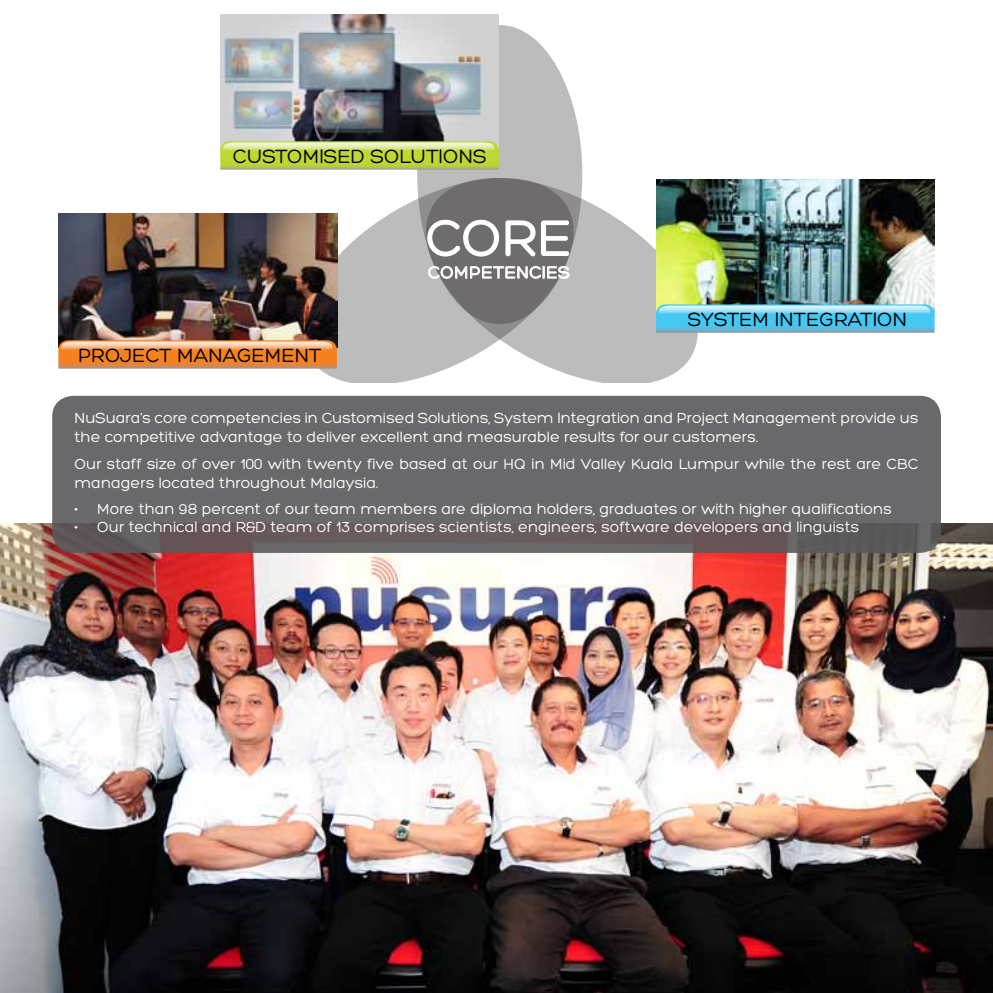
<style>
.page{position:relative;width:993px;height:993px;background:#fff}
.page>*{position:absolute;margin:0;border:0;box-sizing:border-box;transform-origin:0 0}
.t1{font:53.9px "Hero";color:#fff}
.t2{font:20.82px "Hero";color:#000}
.t3{font:18.03px "Hero";letter-spacing:.025em;color:#fff}
.t4{font:15.75px/18.9px "Hero";color:#fff}
</style>
<div class="page">
<hr style="left:992px;top:0;width:1px;height:992px;background:#ed1d24">
<div style="left:417px;top:25px;width:165px;height:299px;background:#bdbcbc;border-radius:50%"></div>
<svg style="left:573px;top:178px;width:124px;height:204px;fill:#bdbcbc"></svg>
<svg style="left:301px;top:178px;width:272px;height:204px;fill:#bdbcbc"></svg>
<svg style="left:426px;top:219px;width:144px;height:38px;background:#878585"></svg>
<svg style="left:428px;top:266px;width:141px;height:13px;background:#adacac"></svg>
<img style="left:221px;top:15px;width:277px;height:126px">
<img style="left:656px;top:179px;width:277px;height:125px">
<svg style="left:656px;top:304px;width:278px;height:28px;background:#69cbec"></svg>
<img style="left:59px;top:213px;width:278px;height:127px">
<svg style="left:58px;top:340px;width:279px;height:28px;background:#ee954c"></svg>
<svg style="left:220px;top:141px;width:278px;height:28px;background:#c5d857"></svg>
<img style="left:0;top:523px;width:992px;height:469px">
<svg style="left:52px;top:395px;width:888px;height:157px;background:#686769"></svg>
<h2 class="t2" style="left:233px;top:145px;width:255px">CUSTOMISED SOLUTIONS</h2>
<h2 class="t2" style="left:78px;top:344px;width:244px">PROJECT MANAGEMENT</h2>
<h1 class="t1" style="left:425px;top:210px;width:148px">CORE</h1>
<p class="t3" style="left:428px;top:263px;width:143px">COMPETENCIES</p>
<h2 class="t2" style="left:687px;top:308px;width:221px">SYSTEM INTEGRATION</h2>
<p class="t4" style="left:74px;top:408px;width:845px">NuSuara’s core competencies in Customised Solutions, System Integration and Project Management provide us the competitive advantage to deliver excellent and measurable results for our customers.</p>
<p class="t4" style="left:74px;top:455px;width:845px">Our staff size of over 100 with twenty five based at our HQ in Mid Valley Kuala Lumpur while the rest are CBC managers located throughout Malaysia.</p>
<p class="t4" style="left:74px;top:499px;width:818px">• More than 98 percent of our team members are diploma holders, graduates or with higher qualifications</p>
<p class="t4" style="left:74px;top:518px;width:786px">• Our technical and R&amp;D team of 13 comprises scientists, engineers, software developers and linguists</p>
</div>
